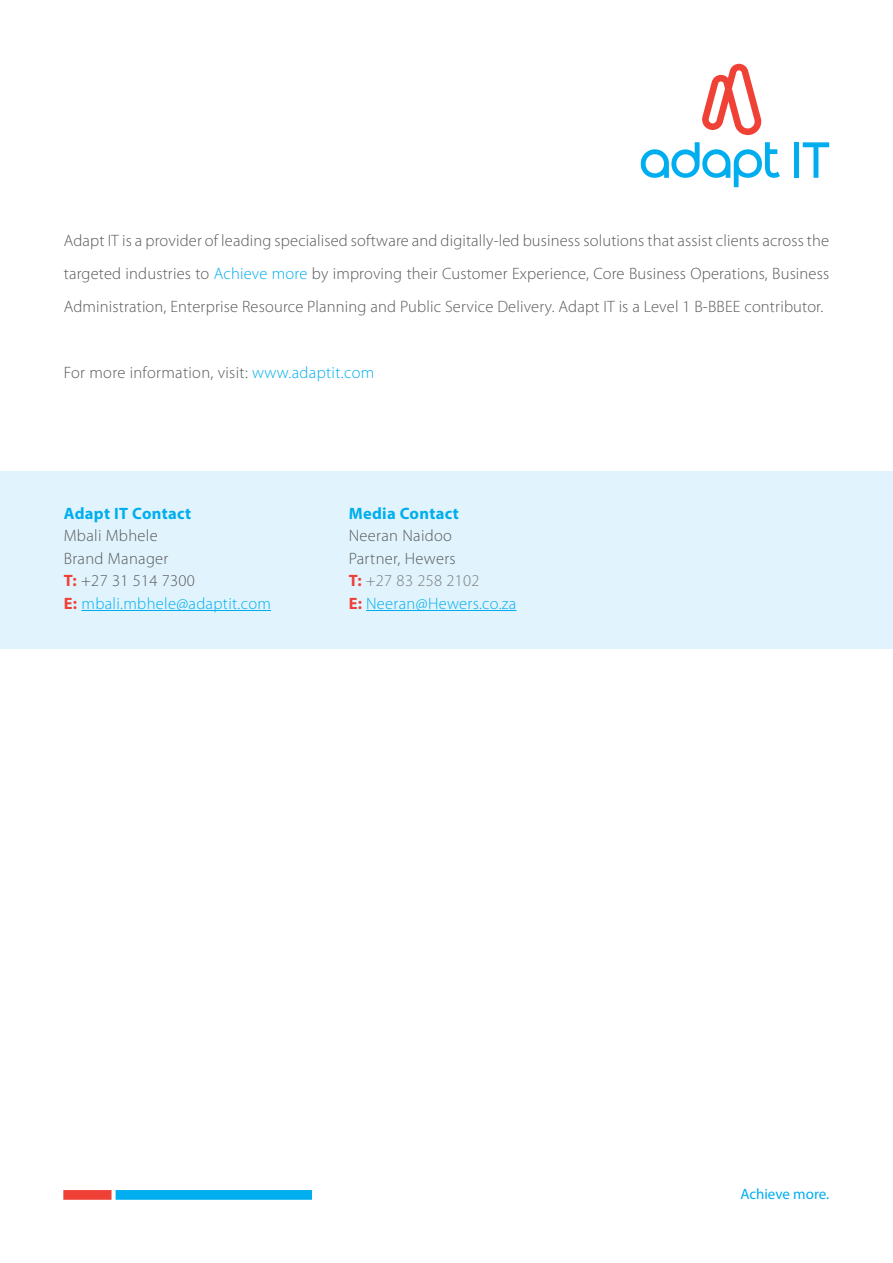
<style>
.page{position:relative;width:893px;height:1263px;background:#fff}
.page>*{position:absolute;margin:0;border:0;box-sizing:border-box;transform-origin:0 0}
.t1{font:300 16.5px/22.5px "Myriad Pro";letter-spacing:.02em;color:#58595b}
.t2{font:700 16.5px "Myriad Pro";letter-spacing:.02em;color:#00aeef}
.t3{font:15px "Myriad Pro";color:#00aeef}
.s1{color:#00aeef}
.s2{font-weight:700;color:#ef4136}
.s3{color:#797a7d}
</style>
<div class="page">
<svg style="left:702px;top:64px;width:60px;height:71px"></svg>
<svg style="left:641px;top:142px;width:139px;height:45px"></svg>
<div style="left:794px;top:142px;width:5px;height:36px;background:#00aeef"></div>
<svg style="left:803px;top:142px;width:26px;height:36px"></svg>
<img style="left:64px;top:1191px;width:248px;height:8px">
<div style="left:0;top:471px;width:893px;height:177px;background:#e1f4fd"></div>
<hr style="left:81px;top:610px;width:190px;height:1px;background:#00aeef">
<hr style="left:366px;top:610px;width:150px;height:1px;background:#00aeef">
<p class="t1" style="left:64px;top:224px;width:767px;line-height:33px;text-align:justify">Adapt IT is a provider of leading specialised software and digitally-led business solutions that assist clients across the targeted industries to <span class="s1">Achieve more</span> by improving their Customer Experience, Core Business Operations, Business Administration, Enterprise Resource Planning and Public Service Delivery. Adapt IT is a Level 1 B-BBEE contributor.</p>
<p class="t1" style="left:64px;top:362px;width:312px">For more information, visit: <span class="s1">www.adaptit.com</span></p>
<p class="t2" style="left:64px;top:502px;width:129px">Adapt IT Contact</p>
<p class="t1" style="left:64px;top:525px;width:209px">Mbali Mbhele<br>Brand Manager<br><span class="s2">T:</span> +27 31 514 7300<br><span class="s2">E:</span> <span class="s1">mbali.mbhele@adaptit.com</span></p>
<p class="t2" style="left:349px;top:502px;width:112px">Media Contact</p>
<p class="t1" style="left:349px;top:525px;width:169px">Neeran Naidoo<br>Partner, Hewers<br><span class="s2">T:</span> <span class="s3">+27 83 258 2102<br></span><span class="s2">E:</span> <span class="s1">Neeran@Hewers.co.za</span></p>
<p class="t3" style="left:740px;top:1186px;width:90px">Achieve more.</p>
</div>
